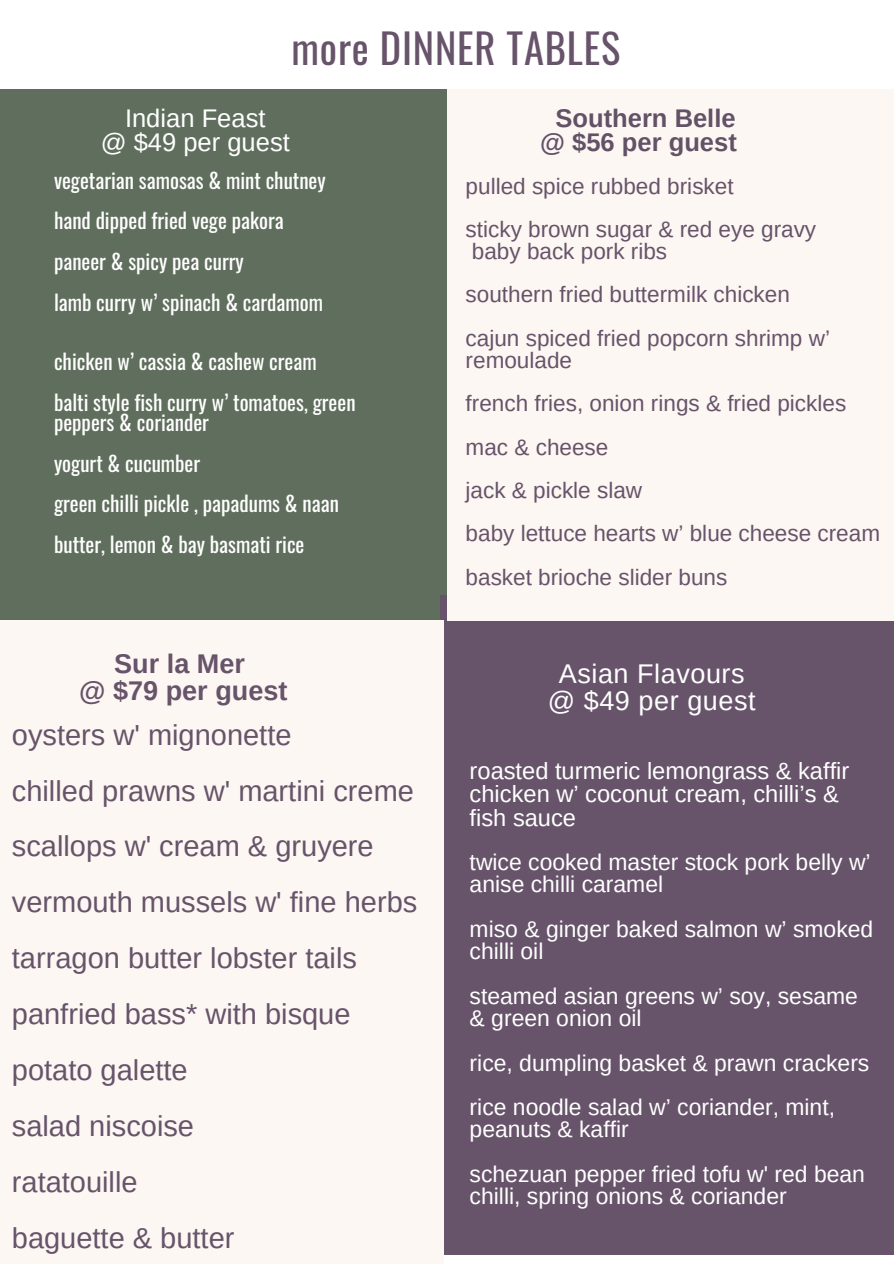
<style>
.page{position:relative;width:894px;height:1264px;background:#fff}
.page>*{position:absolute;margin:0;border:0;box-sizing:border-box;transform-origin:0 0}
.t1{font:40.5px "Oswald";letter-spacing:.02em;color:#67536a}
.t2{font:28.95px/55.9px "Arimo";color:#67536a}
.t3{font:27px/27px "Arimo";letter-spacing:.02em;color:#fff;text-align:center}
.t4{font:700 27px/27px "Arimo";color:#67536a;text-align:center}
.t5{font:700 25.5px/24.8px "Arimo";color:#635167;text-align:center}
.t6{font:25.5px/24.8px "Arimo";color:#fff;text-align:center}
.t7{font:23.7px/23.5px "Arimo";color:#fff}
.t8{font:22.95px/22.2px "Arimo";color:#fff}
.t9{font:22.5px/43.5px "Arimo";color:#67536a}
.t10{font:21px/40.5px "Oswald";color:#fff}
</style>
<div class="page">
<div style="left:0;top:89px;width:456px;height:532px;background:#606f5d"></div>
<div style="left:440px;top:596px;width:453px;height:658px;background:#67536a"></div>
<div style="left:447px;top:89px;width:446px;height:532px;background:#fcf7f2"></div>
<div style="left:0;top:621px;width:443px;height:642px;background:#fcf7f2"></div>
<h1 class="t1" style="left:291px;top:12px;width:330px">more DINNER TABLES</h1>
<p class="t6" style="left:101px;top:105px;width:190px">Indian Feast<br>@ $49 per guest</p>
<p class="t10" style="left:54px;top:158px;width:273px">vegetarian samosas &amp; mint chutney hand dipped fried vege pakora paneer &amp; spicy pea curry<br>lamb curry w’ spinach &amp; cardamom</p>
<p class="t10" style="left:54px;top:339px;width:303px">chicken w’ cassia &amp; cashew cream balti style fish curry w’ tomatoes, green</p>
<p class="t10" style="left:54px;top:400px;width:286px">peppers &amp; coriander<br>yogurt &amp; cucumber<br>green chilli pickle , papadums &amp; naan butter, lemon &amp; bay basmati rice</p>
<p class="t4" style="left:79px;top:651px;width:210px">Sur la Mer<br>@ $79 per guest</p>
<p class="t2" style="left:12px;top:706px;width:407px">oysters w' mignonette<br>chilled prawns w' martini creme scallops w' cream &amp; gruyere vermouth mussels w' fine herbs tarragon butter lobster tails panfried bass* with bisque potato galette<br>salad niscoise<br>ratatouille<br>baguette &amp; butter</p>
<p class="t5" style="left:540px;top:106px;width:198px">Southern Belle @ $56 per guest</p>
<p class="t9" style="left:465px;top:164px;width:352px">pulled spice rubbed brisket<br>sticky brown sugar &amp; red eye gravy</p>
<p class="t9" style="left:465px;top:229px;width:366px">baby back pork ribs<br>southern fried buttermilk chicken cajun spiced fried popcorn shrimp w’</p>
<p class="t9" style="left:465px;top:338px;width:416px">remoulade<br>french fries, onion rings &amp; fried pickles mac &amp; cheese<br>jack &amp; pickle slaw<br>baby lettuce hearts w’ blue cheese cream basket brioche slider buns</p>
<p class="t3" style="left:547px;top:660px;width:209px">Asian Flavours @ $49 per guest</p>
<p class="t7" style="left:469px;top:759px;width:381px">roasted turmeric lemongrass &amp; kaffir chicken w’ coconut cream, chilli’s &amp; fish sauce</p>
<p class="t8" style="left:469px;top:851px;width:402px">twice cooked master stock pork belly w’ anise chilli caramel</p>
<p class="t8" style="left:469px;top:918px;width:405px">miso &amp; ginger baked salmon w’ smoked chilli oil</p>
<p class="t8" style="left:469px;top:984px;width:390px">steamed asian greens w’ soy, sesame &amp; green onion oil</p>
<p class="t8" style="left:469px;top:1040px;width:401px;line-height:44.5px">rice, dumpling basket &amp; prawn crackers rice noodle salad w’ coriander, mint,</p>
<p class="t8" style="left:469px;top:1107px;width:397px;line-height:44.5px">peanuts &amp; kaffir<br>schezuan pepper fried tofu w' red bean</p>
<p class="t8" style="left:469px;top:1185px;width:318px">chilli, spring onions &amp; coriander</p>
</div>
